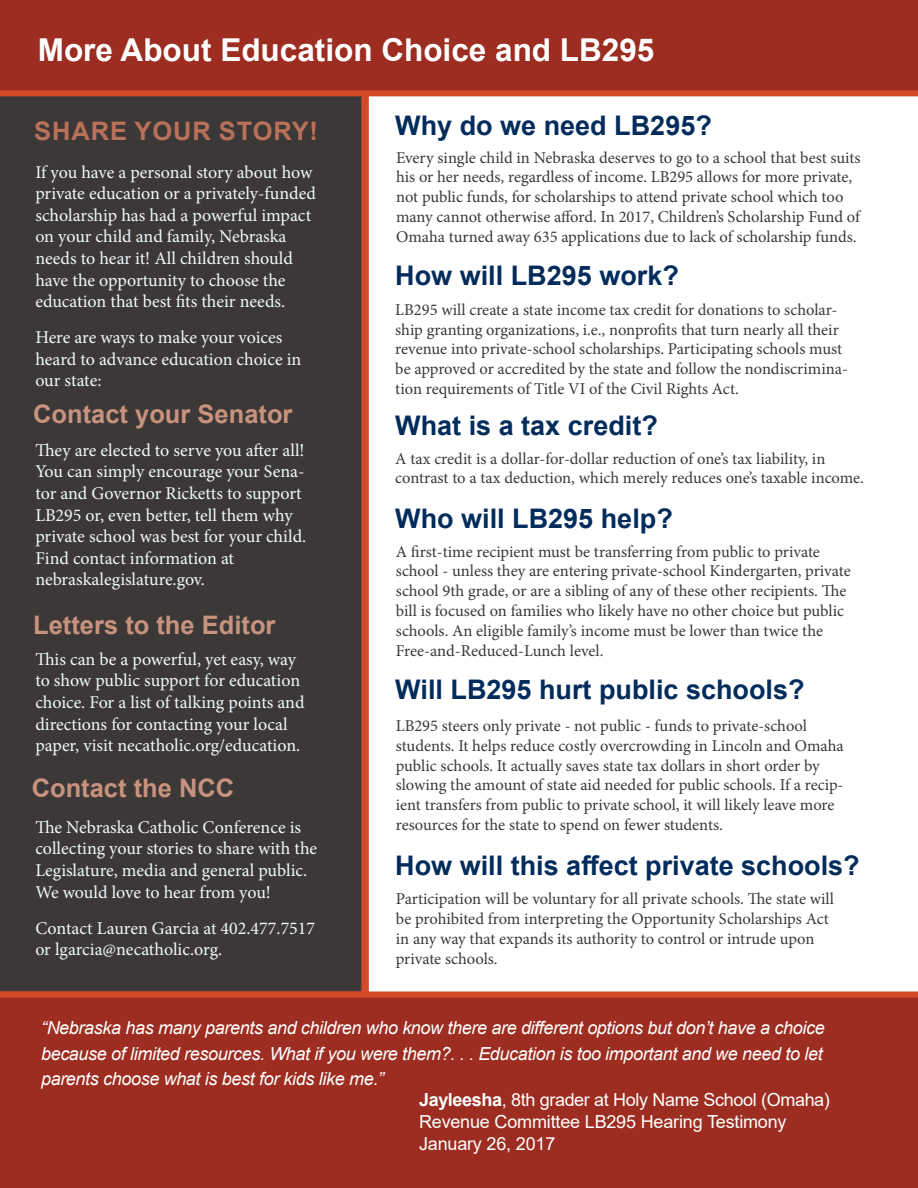
<style>
.page{position:relative;width:918px;height:1188px;background:#fff}
.page>*{position:absolute;margin:0;border:0;box-sizing:border-box;transform-origin:0 0}
.t1{font:700 31.5px "Arial";color:#fff}
.t2{font:700 27px "Arial";color:#022c5c}
.t3{font:700 25.5px "Arial";color:#c7937e}
.t4{font:700 25.5px "Arial";letter-spacing:.035em;color:#ba7159}
.t5{font:18px/21.6px "Minion Pro";letter-spacing:-.005em;color:#f0f9fd}
.t6{font:italic 18px "Arial";letter-spacing:-.02em;color:#fff}
.t7{font:18px "Arial";letter-spacing:-.01em;color:#fff}
.t8{font:16.5px/19.8px "Minion Pro";letter-spacing:-.005em;color:#3c3837}
.s1{font-weight:700}
</style>
<div class="page">
<div style="left:0;top:96px;width:369px;height:896px;background:#3c3837"></div>
<div style="left:0;top:0;width:918px;height:96px;background:#9c2d20"></div>
<div style="left:0;top:992px;width:918px;height:196px;background:#9c2d20"></div>
<p class="t1" style="left:38px;top:28px;width:618px">More About Education Choice and LB295</p>
<p class="t4" style="left:34px;top:113px;width:285px">SHARE YOUR STORY!</p>
<p class="t2" style="left:395px;top:107px;width:318px">Why do we need LB295?</p>
<p class="t5" style="left:35px;top:161px;width:282px">If you have a personal story about how private education or a privately-funded scholarship has had a powerful impact on your child and family, Nebraska needs to hear it! All children should have the opportunity to choose the education that best fits their needs.</p>
<p class="t5" style="left:35px;top:327px;width:268px">Here are ways to make your voices heard to advance education choice in our state:</p>
<p class="t3" style="left:33px;top:396px;width:261px">Contact your Senator</p>
<p class="t8" style="left:396px;top:148px;width:466px">Every single child in Nebraska deserves to go to a school that best suits his or her needs, regardless of income. LB295 allows for more private, not public funds, for scholarships to attend private school which too many cannot otherwise afford. In 2017, Children’s Scholarship Fund of Omaha turned away 635 applications due to lack of scholarship funds.</p>
<p class="t2" style="left:395px;top:256px;width:285px">How will LB295 work?</p>
<p class="t8" style="left:395px;top:300px;width:454px">LB295 will create a state income tax credit for donations to scholar&shy;ship granting organizations, i.e., nonprofits that turn nearly all their revenue into private-school scholarships. Participating schools must be approved or accredited by the state and follow the nondiscrimina&shy;tion requirements of Title VI of the Civil Rights Act.</p>
<p class="t2" style="left:395px;top:407px;width:264px">What is a tax credit?</p>
<p class="t8" style="left:395px;top:449px;width:432px">A tax credit is a dollar-for-dollar reduction of one’s tax liability, in</p>
<p class="t8" style="left:395px;top:468px;width:470px">contrast to a tax deduction, which merely reduces one’s taxable income.</p>
<p class="t2" style="left:395px;top:499px;width:279px">Who will LB295 help?</p>
<p class="t8" style="left:396px;top:542px;width:456px">A first-time recipient must be transferring from public to private school - unless they are entering private-school Kindergarten, private school 9th grade, or are a sibling of any of these other recipients. The bill is focused on families who likely have no other choice but public schools. An eligible family’s income must be lower than twice the Free-and-Reduced-Lunch level.</p>
<p class="t5" style="left:35px;top:439px;width:272px">They are elected to serve you after all!<br>You can simply encourage your Sena&shy;tor and Governor Ricketts to support LB295 or, even better, tell them why private school was best for your child.<br>Find contact information at</p>
<p class="t5" style="left:35px;top:569px;width:171px">nebraskalegislature.gov.</p>
<p class="t3" style="left:33px;top:607px;width:244px">Letters to the Editor</p>
<p class="t5" style="left:35px;top:648px;width:271px">This can be a powerful, yet easy, way to show public support for education choice. For a list of talking points and directions for contacting your local paper, visit necatholic.org/education.</p>
<p class="t2" style="left:395px;top:670px;width:411px">Will LB295 hurt public schools?</p>
<p class="t8" style="left:396px;top:716px;width:450px">LB295 steers only private - not public - funds to private-school students. It helps reduce costly overcrowding in Lincoln and Omaha public schools. It actually saves state tax dollars in short order by slowing the amount of state aid needed for public schools. If a recip&shy;ient transfers from public to private school, it will likely leave more resources for the state to spend on fewer students.</p>
<p class="t3" style="left:32px;top:770px;width:204px">Contact the NCC</p>
<p class="t5" style="left:35px;top:816px;width:283px">The Nebraska Catholic Conference is collecting your stories to share with the Legislature, media and general public.<br>We would love to hear from you!</p>
<p class="t5" style="left:35px;top:917px;width:281px">Contact Lauren Garcia at 402.477.7517 or lgarcia@necatholic.org.</p>
<p class="t2" style="left:395px;top:847px;width:466px">How will this affect private schools?</p>
<p class="t8" style="left:396px;top:889px;width:440px">Participation will be voluntary for all private schools. The state will be prohibited from interpreting the Opportunity Scholarships Act in any way that expands its authority to control or intrude upon private schools.</p>
<p class="t6" style="left:41px;top:1016px;width:785px">“Nebraska has many parents and children who know there are different options but don’t have a choice</p>
<p class="t6" style="left:41px;top:1042px;width:783px">because of limited resources. What if you were them?. . . Education is too important and we need to let</p>
<p class="t6" style="left:41px;top:1067px;width:344px">parents choose what is best for kids like me.”</p>
<p class="t7" style="left:419px;top:1088px;width:412px"><span class="s1">Jayleesha</span>, 8th grader at Holy Name School (Omaha)</p>
<p class="t7" style="left:419px;top:1109px;width:369px">Revenue Committee LB295 Hearing Testimony</p>
<p class="t7" style="left:419px;top:1131px;width:138px">January 26, 2017</p>
</div>
